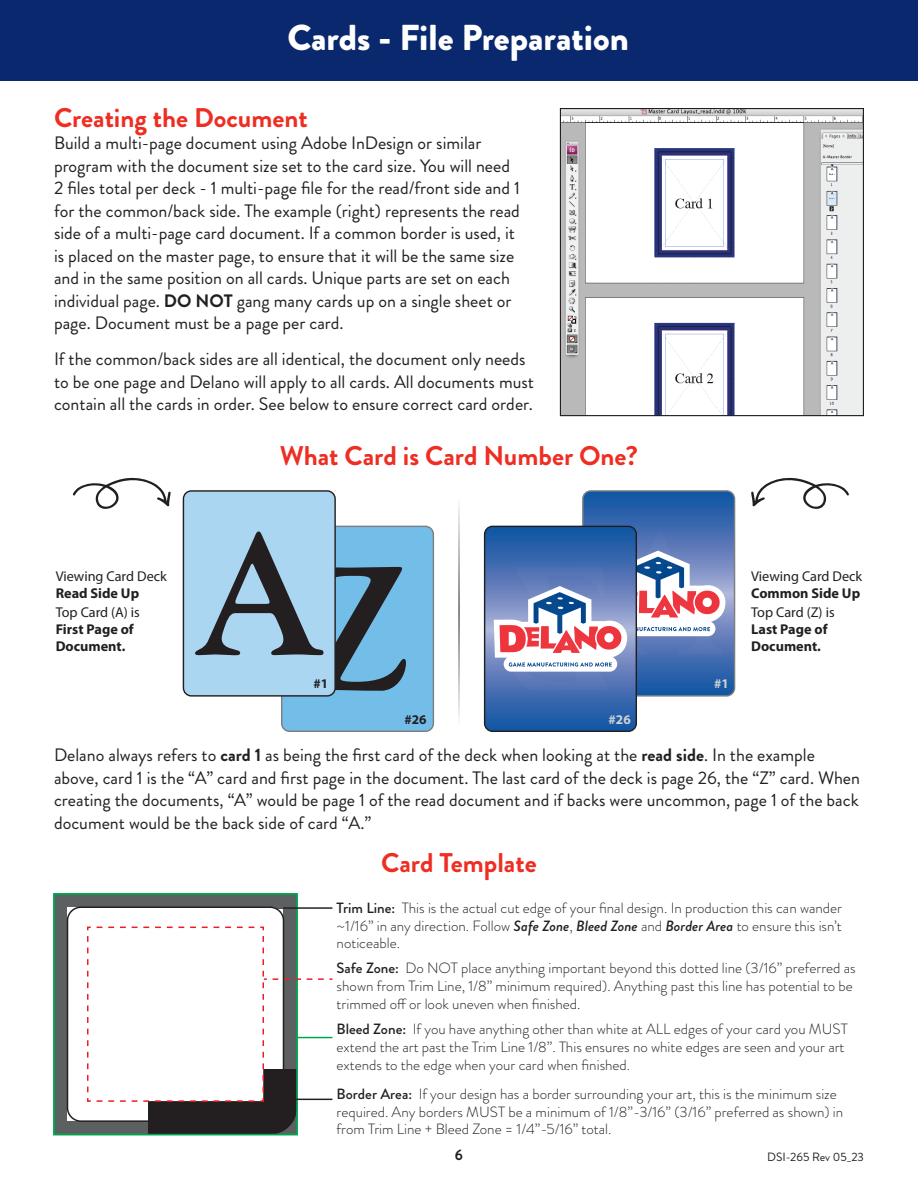
<style>
.page{position:relative;width:918px;height:1188px;background:#fff}
.page>*{position:absolute;margin:0;border:0;box-sizing:border-box;transform-origin:0 0}
.t1{font:900 36px "Brandon Grotesque";color:#fff}
.t2{font:700 27px "Brandon Grotesque";color:#ee2e22}
.t3{font:18px/22.5px "Brandon Grotesque";color:#231f20}
.t4{font:700 15px "Brandon Grotesque";color:#231f20}
.t5{font:300 14.85px/17.9px "Brandon Grotesque";color:#231f20}
.t6{font:700 14.25px/17.1px "Myriad Pro";color:#231f20}
.t7{font:14.25px "Myriad Pro";color:#231f20}
.t8{font:700 13.35px "Myriad Pro";color:#231f20}
.t9{font:700 13.35px "Myriad Pro";color:#d1d2d4}
.t10{font:12px "Brandon Grotesque";color:#231f20}
.s1{font-weight:700}
.s2{font-weight:500}
.s3{font-weight:500;font-style:italic}
</style>
<div class="page">
<div style="left:0;top:0;width:918px;height:81px;background:#09286d"></div>
<img style="left:562px;top:110px;width:300px;height:304px">
<div style="left:560px;top:108px;width:304px;height:308px;border:1px solid #231f20"></div>
<div style="left:282px;top:526px;width:151px;height:205px;background:#73bde9;border-radius:8px"></div>
<div style="left:281px;top:526px;width:153px;height:206px;border:1px solid #7c7e81;border-radius:8px"></div>
<svg style="left:458px;top:504px;width:2px;height:216px"></svg>
<div style="left:183px;top:491px;width:152px;height:205px;background:#aad6f2;border-radius:8px"></div>
<div style="left:183px;top:490px;width:153px;height:207px;border:1px solid #231f20;border-radius:8px"></div>
<svg style="left:195px;top:532px;width:211px;height:159px"></svg>
<svg style="left:485px;top:491px;width:250px;height:240px"></svg>
<svg style="left:751px;top:477px;width:98px;height:32px"></svg>
<svg style="left:73px;top:477px;width:98px;height:32px"></svg>
<div style="left:54px;top:894px;width:243px;height:241px;background:#5d6060"></div>
<div style="left:68px;top:907px;width:216px;height:214px;background:#fff"></div>
<svg style="left:86px;top:926px;width:246px;height:209px"></svg>
<hr style="left:275px;top:907px;width:57px;height:2px;background:#231f20">
<hr style="left:293px;top:1099px;width:39px;height:1px;background:#231f20">
<hr style="left:298px;top:1037px;width:34px;height:1px;background:#00a54f">
<h1 class="t1" style="left:287px;top:12px;width:343px">Cards - File Preparation</h1>
<h2 class="t2" style="left:54px;top:99px;width:255px">Creating the Document</h2>
<p class="t3" style="left:54px;top:132px;width:468px">Build a multi-page document using Adobe InDesign or similar program with the document size set to the card size. You will need 2 files total per deck - 1 multi-page file for the read/front side and 1 for the common/back side. The example (right) represents the read side of a multi-page card document. If a common border is used, it is placed on the master page, to ensure that it will be the same size and in the same position on all cards. Unique parts are set on each individual page. <span class="s1">DO NOT</span> gang many cards up on a single sheet or page. Document must be a page per card.</p>
<p class="t3" style="left:54px;top:348px;width:482px">If the common/back sides are all identical, the document only needs to be one page and Delano will apply to all cards. All documents must contain all the cards in order. See below to ensure correct card order.</p>
<p class="t7" style="left:56px;top:567px;width:113px">Viewing Card Deck</p>
<p class="t6" style="left:56px;top:585px;width:85px">Read Side Up</p>
<p class="t7" style="left:56px;top:603px;width:86px">Top Card (A) is</p>
<p class="t6" style="left:56px;top:621px;width:80px">First Page of<br>Document.</p>
<h2 class="t2" style="left:280px;top:437px;width:360px">What Card is Card Number One?</h2>
<p class="t8" style="left:314px;top:676px;width:16px">#1</p>
<p class="t9" style="left:714px;top:676px;width:16px">#1</p>
<p class="t9" style="left:609px;top:712px;width:24px">#26</p>
<p class="t8" style="left:404px;top:712px;width:24px">#26</p>
<p class="t7" style="left:751px;top:567px;width:113px">Viewing Card Deck</p>
<p class="t6" style="left:751px;top:585px;width:110px">Common Side Up</p>
<p class="t7" style="left:751px;top:603px;width:85px">Top Card (Z) is</p>
<p class="t6" style="left:751px;top:621px;width:78px">Last Page of<br>Document.</p>
<p class="t3" style="left:54px;top:744px;width:808px">Delano always refers to <span class="s1">card 1</span> as being the first card of the deck when looking at the <span class="s1">read side</span>. In the example above, card 1 is the “A” card and first page in the document. The last card of the deck is page 26, the “Z” card. When creating the documents, “A” would be page 1 of the read document and if backs were uncommon, page 1 of the back document would be the back side of card “A.”</p>
<h2 class="t2" style="left:381px;top:844px;width:157px">Card Template</h2>
<p class="t5" style="left:337px;top:899px;width:507px;text-align:justify"><span class="s2">Trim Line:</span> This is the actual cut edge of your final design. In production this can wander ~1/16” in any direction. Follow <span class="s3">Safe Zone</span>, <span class="s3">Bleed Zone</span> and <span class="s3">Border Area</span> to ensure this isn’t noticeable.</p>
<p class="t5" style="left:337px;top:959px;width:521px"><span class="s2">Safe Zone:</span> Do NOT place anything important beyond this dotted line (3/16” preferred as shown from Trim Line, 1/8” minimum required). Anything past this line has potential to be trimmed o- or look uneven when finished.</p>
<p class="t5" style="left:337px;top:1020px;width:513px"><span class="s2">Bleed Zone:</span> If you have anything other than white at ALL edges of your card you MUST extend the art past the Trim Line 1/8”. This ensures no white edges are seen and your art extends to the edge when your card when finished.</p>
<p class="t5" style="left:337px;top:1085px;width:508px"><span class="s2">Border Area:</span> If your design has a border surrounding your art, this is the minimum size required. Any borders MUST be a minimum of 1/8”-3/16” (3/16” preferred as shown) in from Trim Line + Bleed Zone = 1/4”-5/16” total.</p>
<p class="t4" style="left:455px;top:1144px;width:10px">6</p>
<p class="t10" style="left:767px;top:1149px;width:98px">DSI-265 Rev 05_23</p>
</div>
